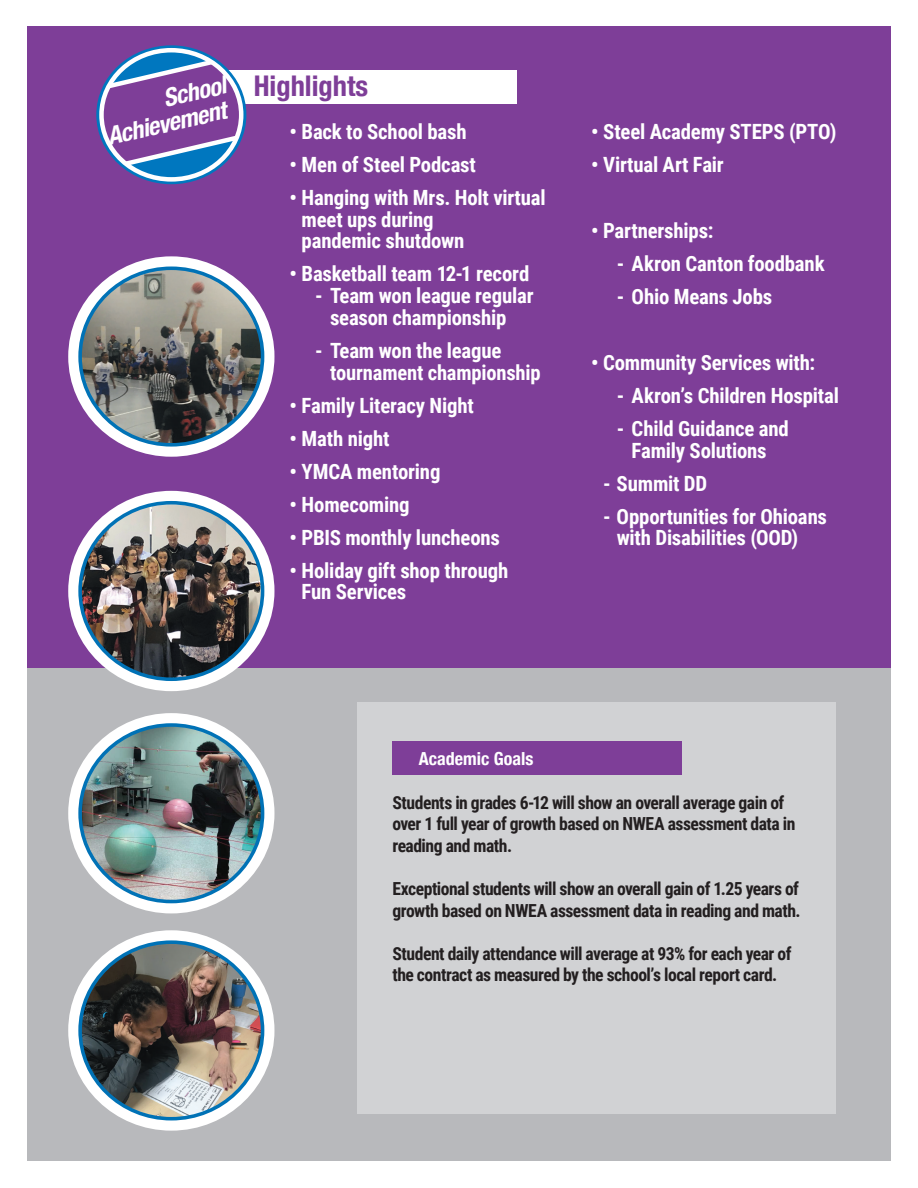
<style>
.page{position:relative;width:918px;height:1188px;background:#fff}
.page>*{position:absolute;margin:0;border:0;box-sizing:border-box;transform-origin:0 0}
.t1{font:700 condensed 28.5px "Helvetica Neue";color:#7e3e98}
.t2{font:italic 700 condensed 24.75px "Helvetica Neue";color:#fff}
.t3{font:700 21px/21.8px "Roboto Condensed";letter-spacing:-.01em;color:#fff}
.t4{font:700 18px/21.6px "Roboto Condensed";letter-spacing:-.03em;color:#231f20}
.t5{font:700 condensed 18px "Helvetica Neue";color:#fff}
</style>
<div class="page">
<div style="left:27px;top:609px;width:864px;height:552px;background:#b8b9bc"></div>
<div style="left:357px;top:702px;width:478px;height:412px;background:#d1d2d4"></div>
<div style="left:27px;top:27px;width:864px;height:641px;background:#7e3e98"></div>
<div style="left:392px;top:741px;width:290px;height:34px;background:#7e3e98"></div>
<img style="left:81px;top:503px;width:182px;height:176px">
<div style="left:68px;top:491px;width:206px;height:200px;border:24px solid #fff;border-radius:50%"></div>
<img style="left:80px;top:503px;width:183px;height:176px;border-radius:50%">
<div style="left:78px;top:501px;width:186px;height:180px;border:4px solid #0072b6;border-radius:50%"></div>
<img style="left:81px;top:725px;width:182px;height:177px">
<div style="left:68px;top:713px;width:206px;height:200px;border:24px solid #fff;border-radius:50%"></div>
<img style="left:80px;top:725px;width:183px;height:177px;border-radius:50%">
<div style="left:78px;top:723px;width:186px;height:180px;border:4px solid #0072b6;border-radius:50%"></div>
<img style="left:93px;top:944px;width:170px;height:173px">
<div style="left:68px;top:930px;width:206px;height:201px;border:24px solid #fff;border-radius:50%"></div>
<img style="left:80px;top:942px;width:183px;height:177px;border-radius:50%">
<div style="left:78px;top:940px;width:186px;height:181px;border:4px solid #0072b6;border-radius:50%"></div>
<img style="left:80px;top:270px;width:183px;height:175px">
<div style="left:68px;top:256px;width:206px;height:201px;border:24px solid #fff;border-radius:50%"></div>
<svg style="left:80px;top:268px;width:183px;height:177px;background:#71736f"></svg>
<div style="left:78px;top:267px;width:186px;height:180px;border:4px solid #0072b6;border-radius:50%"></div>
<div style="left:227px;top:70px;width:290px;height:34px;background:#fff"></div>
<svg style="left:96px;top:45px;width:150px;height:139px"></svg>
<svg style="left:102px;top:50px;width:139px;height:129px"></svg>
<div style="left:99px;top:48px;width:144px;height:134px;border:4px solid #fff;border-radius:50%"></div>
<p class="t2" style="left:159px;top:78px;width:65px;rotate:-13deg">School</p>
<p class="t2" style="left:103px;top:117px;width:123px;rotate:-13deg">Achievement</p>
<p class="t1" style="left:254px;top:63px;width:116px">Highlights</p>
<p class="t3" style="left:290px;top:120px;width:178px">• Back to School bash</p>
<p class="t3" style="left:290px;top:153px;width:188px">• Men of Steel Podcast</p>
<p class="t3" style="left:302px;top:186px;width:246px;text-indent:-12px">• Hanging with Mrs. Holt virtual meet ups during<br>pandemic shutdown</p>
<p class="t3" style="left:290px;top:262px;width:241px">• Basketball team 12-1 record</p>
<p class="t3" style="left:315px;top:284px;width:220px;text-align:center">- Team won league regular season championship</p>
<p class="t3" style="left:330px;top:339px;width:212px;text-indent:-15px">- Team won the league tournament championship</p>
<p class="t3" style="left:290px;top:394px;width:186px">• Family Literacy Night</p>
<p class="t3" style="left:290px;top:427px;width:101px">• Math night</p>
<p class="t3" style="left:290px;top:460px;width:152px">• YMCA mentoring</p>
<p class="t3" style="left:290px;top:493px;width:122px">• Homecoming</p>
<p class="t3" style="left:290px;top:526px;width:212px">• PBIS monthly luncheons</p>
<p class="t3" style="left:302px;top:559px;width:208px;text-indent:-12px">• Holiday gift shop through<br>Fun Services</p>
<p class="t3" style="left:591px;top:120px;width:247px">• Steel Academy STEPS (PTO)</p>
<p class="t3" style="left:591px;top:153px;width:134px">• Virtual Art Fair</p>
<p class="t3" style="left:591px;top:219px;width:124px">• Partnerships:</p>
<p class="t3" style="left:617px;top:252px;width:209px">- Akron Canton foodbank</p>
<p class="t3" style="left:617px;top:285px;width:157px">- Ohio Means Jobs</p>
<p class="t3" style="left:591px;top:351px;width:226px">• Community Services with:</p>
<p class="t3" style="left:617px;top:384px;width:224px">- Akron’s Children Hospital</p>
<p class="t3" style="left:617px;top:417px;width:174px;text-align:center">- Child Guidance and<br>Family Solutions</p>
<p class="t3" style="left:603px;top:472px;width:106px">- Summit DD</p>
<p class="t3" style="left:617px;top:505px;width:212px;text-indent:-14px">- Opportunities for Ohioans with Disabilities (OOD)</p>
<p class="t5" style="left:419px;top:744px;width:116px">Academic Goals</p>
<p class="t4" style="left:392px;top:791px;width:405px">Students in grades 6-12 will show an overall average gain of over 1 full year of growth based on NWEA assessment data in reading and math.</p>
<p class="t4" style="left:392px;top:877px;width:410px">Exceptional students will show an overall gain of 1.25 years of growth based on NWEA assessment data in reading and math.</p>
<p class="t4" style="left:392px;top:942px;width:401px">Student daily attendance will average at 93% for each year of the contract as measured by the school’s local report card.</p>
</div>
